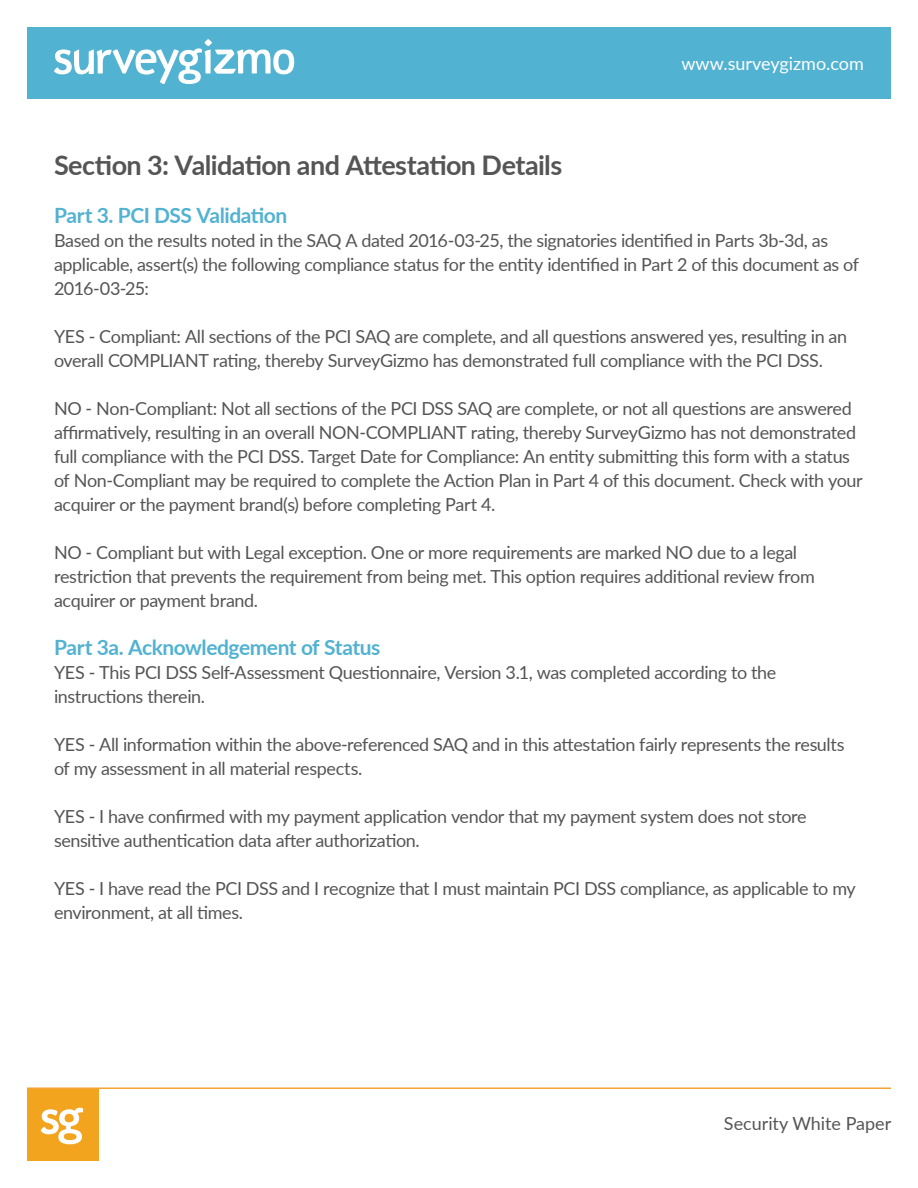
<style>
.page{position:relative;width:918px;height:1188px;background:#fff}
.page>*{position:absolute;margin:0;border:0;box-sizing:border-box;transform-origin:0 0}
.t1{font:700 27px "Lato";letter-spacing:-.025em;color:#555}
.t2{font:700 21px "Lato";letter-spacing:-.02em;color:#52b2d1}
.t3{font:18px/24px "Lato";letter-spacing:-.025em;color:#555}
.t4{font:18px "Lato";color:#fff}
.t5{font:18px "Lato";color:#555}
</style>
<div class="page">
<div style="left:27px;top:27px;width:864px;height:72px;background:#52b2d1"></div>
<hr style="left:27px;top:1088px;width:864px;height:1px;background:#f4a335">
<svg style="left:54px;top:39px;width:240px;height:45px"></svg>
<div style="left:27px;top:1089px;width:72px;height:72px;background:#f2a41e"></div>
<svg style="left:41px;top:1108px;width:42px;height:36px"></svg>
<p class="t4" style="left:681px;top:52px;width:184px">www.surveygizmo.com</p>
<h1 class="t1" style="left:54px;top:148px;width:510px">Section 3: Validation and Attestation Details</h1>
<p class="t2" style="left:54px;top:202px;width:235px">Part 3. PCI DSS Validation</p>
<p class="t3" style="left:54px;top:228px;width:807px">Based on the results noted in the SAQ A dated 2016-03-25, the signatories identified in Parts 3b-3d, as applicable, assert(s) the following compliance status for the entity identified in Part 2 of this document as of<br>2016-03-25:</p>
<p class="t3" style="left:54px;top:324px;width:795px">YES - Compliant: All sections of the PCI SAQ are complete, and all questions answered yes, resulting in an overall COMPLIANT rating, thereby SurveyGizmo has demonstrated full compliance with the PCI DSS.</p>
<p class="t3" style="left:54px;top:396px;width:810px">NO - Non-Compliant: Not all sections of the PCI DSS SAQ are complete, or not all questions are answered affirmatively, resulting in an overall NON-COMPLIANT rating, thereby SurveyGizmo has not demonstrated full compliance with the PCI DSS. Target Date for Compliance: An entity submitting this form with a status of Non-Compliant may be required to complete the Action Plan in Part 4 of this document. Check with your acquirer or the payment brand(s) before completing Part 4.</p>
<p class="t3" style="left:54px;top:540px;width:762px">NO - Compliant but with Legal exception. One or more requirements are marked NO due to a legal restriction that prevents the requirement from being met. This option requires additional review from acquirer or payment brand.</p>
<p class="t2" style="left:54px;top:634px;width:328px">Part 3a. Acknowledgement of Status</p>
<p class="t3" style="left:54px;top:660px;width:724px">YES - This PCI DSS Self-Assessment Questionnaire, Version 3.1, was completed according to the instructions therein.</p>
<p class="t3" style="left:54px;top:732px;width:792px">YES - All information within the above-referenced SAQ and in this attestation fairly represents the results of my assessment in all material respects.</p>
<p class="t3" style="left:54px;top:804px;width:754px">YES - I have confirmed with my payment application vendor that my payment system does not store sensitive authentication data after authorization.</p>
<p class="t3" style="left:54px;top:876px;width:803px">YES - I have read the PCI DSS and I recognize that I must maintain PCI DSS compliance, as applicable to my environment, at all times.</p>
<p class="t5" style="left:724px;top:1113px;width:169px">Security White Paper</p>
</div>
